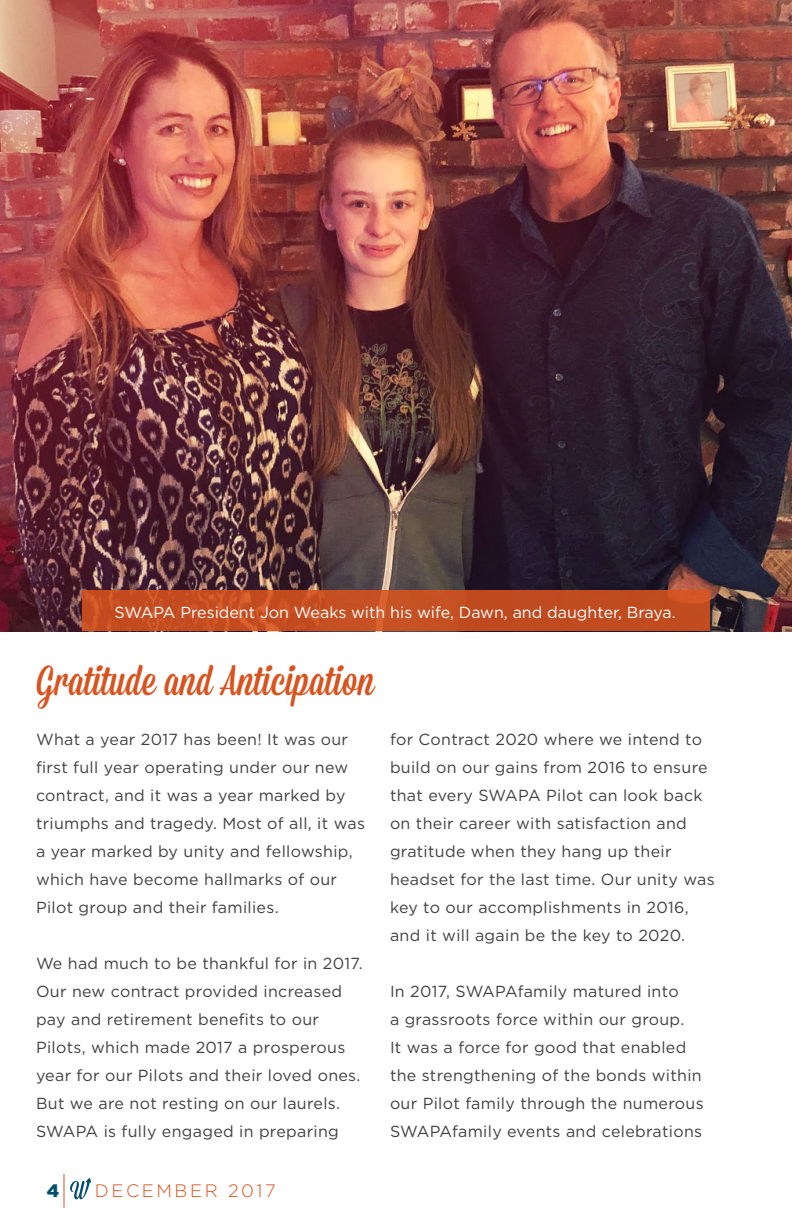
<style>
.page{position:relative;width:792px;height:1224px;background:#fff}
.page>*{position:absolute;margin:0;border:0;box-sizing:border-box;transform-origin:0 0}
.t1{font:42px "Mission Script";color:#d9531e}
.t2{font:300 18px "Gotham";letter-spacing:.14em;color:#d9531e}
.t3{font:900 18px "Gotham";color:#014f6e}
.t4{font:16px/28px "Gotham";letter-spacing:.02em;color:#414042}
.t5{font:16px "Gotham";color:#fff}
</style>
<div class="page">
<svg style="left:70px;top:1178px;width:21px;height:21px"></svg>
<hr style="left:64px;top:1174px;width:1px;height:34px;background:#d9531e">
<img style="left:0;top:0;width:792px;height:631px">
<svg style="left:82px;top:591px;width:628px;height:40px;fill:#c34b20"></svg>
<p class="t5" style="left:115px;top:603px;width:563px">SWAPA President Jon Weaks with his wife, Dawn, and daughter, Braya.</p>
<h1 class="t1" style="left:36px;top:655px;width:340px">Gratitude and Anticipation</h1>
<p class="t4" style="left:36px;top:725px;width:331px">What a year 2017 has been! It was our first full year operating under our new contract, and it was a year marked by triumphs and tragedy. Most of all, it was a year marked by unity and fellowship, which have become hallmarks of our Pilot group and their families.</p>
<p class="t4" style="left:36px;top:949px;width:328px">We had much to be thankful for in 2017.<br>Our new contract provided increased pay and retirement benefits to our Pilots, which made 2017 a prosperous year for our Pilots and their loved ones.<br>But we are not resting on our laurels.<br>SWAPA is fully engaged in preparing</p>
<p class="t4" style="left:390px;top:725px;width:326px">for Contract 2020 where we intend to build on our gains from 2016 to ensure that every SWAPA Pilot can look back on their career with satisfaction and gratitude when they hang up their headset for the last time. Our unity was key to our accomplishments in 2016, and it will again be the key to 2020.</p>
<p class="t4" style="left:390px;top:977px;width:315px">In 2017, SWAPAfamily matured into<br>a grassroots force within our group.<br>It was a force for good that enabled the strengthening of the bonds within our Pilot family through the numerous SWAPAfamily events and celebrations</p>
<p class="t3" style="left:47px;top:1180px;width:14px">4</p>
<p class="t2" style="left:95px;top:1181px;width:182px">DECEMBER 2017</p>
</div>
